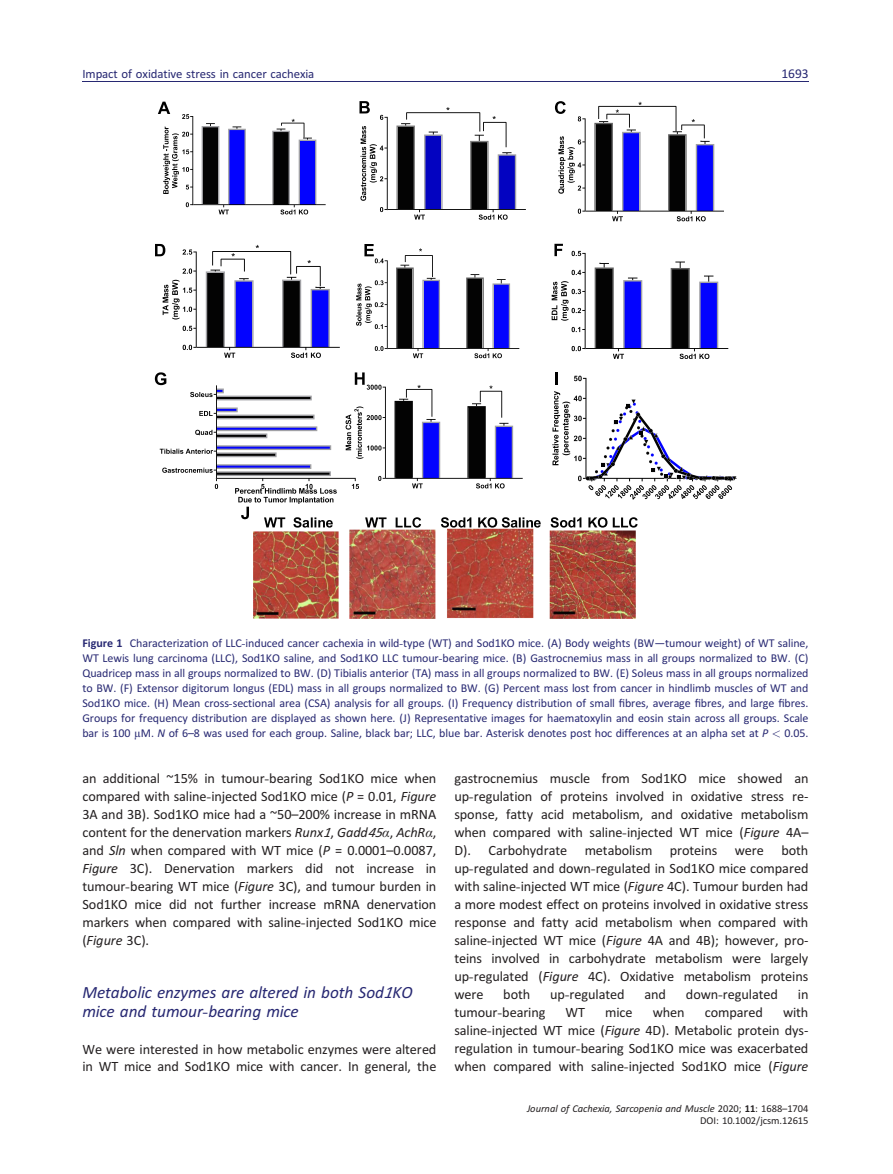
<style>
.page{position:relative;width:893px;height:1174px;background:#fff}
.page>*{position:absolute;margin:0;border:0;box-sizing:border-box;transform-origin:0 0}
.t1{font:17.25px/19.5px "Adv T Ta 749 c 674.I";color:#272872}
.t2{font:14.25px/18px "Adv TT9 d 59 b 7 b 4";color:#231f20;text-align:justify}
.t3{font:14.25px "Adv T Ta 749 c 674.I";color:#231f20}
.t4{font:13.5px "Adv TT7 b 515 deb";color:#272872}
.t5{font:12.75px "Adv TT9 d 59 b 7 b 4";color:#272872}
.t6{font:12px/15px "Adv TT9 d 59 b 7 b 4";color:#272872;text-align:justify}
.t7{font:10.5px "Adv T Ta 749 c 674.I";color:#231f20}
.t8{font:10.5px "Adv TT9 d 59 b 7 b 4";color:#231f20}
.s1{font-family:"Adv T Td 35102 ee.B"}
.s2{font-family:"Adv TT2 ffda 40 f.B"}
.s3{font-family:"Adv P4 C4 E59"}
.s4{font-family:"Adv TT7 b 515 deb"}
.s5{font-style:inherit}
.s6{font-family:"Adv TT9 d 59 b 7 b 4+fb"}
.s7{font-family:"Adv TT182 ff 89 e"}
.s8{font-family:"Adv T Ta 749 c 674.I"}
.s9{font-family:"Adv P4 C4 E51"}
.s10{font-family:"Adv TT06 f 3545 d.I";font-style:italic}
.s11{font-family:"Adv TT73 b 978 ed.I"}
.s12{font-family:"Adv TT9 d 59 b 7 b 4"}
</style>
<div class="page">
<img style="left:253px;top:529px;width:382px;height:89px">
<svg style="left:551px;top:517px;width:87px;height:10px"></svg>
<svg style="left:158px;top:102px;width:168px;height:112px"></svg>
<svg style="left:359px;top:101px;width:167px;height:119px"></svg>
<svg style="left:555px;top:101px;width:169px;height:120px"></svg>
<svg style="left:155px;top:244px;width:185px;height:114px"></svg>
<svg style="left:356px;top:244px;width:163px;height:114px"></svg>
<svg style="left:552px;top:244px;width:176px;height:115px"></svg>
<svg style="left:552px;top:372px;width:184px;height:128px"></svg>
<svg style="left:155px;top:372px;width:386px;height:155px"></svg>
<hr style="left:82px;top:81px;width:726px;height:1px;background:#272872">
<p class="t5" style="left:82px;top:69px;width:233px">Impact of oxidative stress in cancer cachexia</p>
<p class="t4" style="left:781px;top:67px;width:28px">1693</p>
<p class="t6" style="left:82px;top:636px;width:728px"><span class="s1">Figure</span> <span class="s2">1</span> Characterization of LLC<span class="s3">-</span>induced cancer cachexia in wild<span class="s3">-</span>type (WT) and Sod<span class="s4">1</span>KO mice. (A) Body weights (BW<span class="s5">—</span>tumour weight) of WT saline, WT Lewis lung carcinoma (LLC), Sod<span class="s4">1</span>KO saline, and Sod<span class="s4">1</span>KO LLC tumour<span class="s3">-</span>bearing mice. (B) Gastrocnemius mass in all groups normalized to BW. (C)<br>Quadricep mass in all groups normalized to BW. (D) Tibialis anterior (TA) mass in all groups normalized to BW. (E) Soleus mass in all groups normalized to BW. (F) Extensor digitorum longus (EDL) mass in all groups normalized to BW. (G) Percent mass lost from cancer in hindlimb muscles of WT and Sod<span class="s4">1</span>KO mice. (H) Mean cross<span class="s3">-</span>sectional area (CSA) analysis for all groups. (I) Frequency distribution of small <span class="s6">fi</span>bres, average <span class="s6">fi</span>bres, and large <span class="s6">fi</span>bres.<br>Groups for frequency distribution are displayed as shown here. (J) Representative images for haematoxylin and eosin stain across all groups. Scale bar is <span class="s4">100</span> <span class="s7">μ</span>M. <span class="s8">N</span> of <span class="s4">6</span><span class="s5">–</span><span class="s4">8</span> was used for each group. Saline, black bar; LLC, blue bar. Asterisk denotes post hoc differences at an alpha set at <span class="s8">P</span> <span class="s9">&lt;</span> <span class="s4">0</span>.<span class="s4">05</span>.</p>
<p class="t2" style="left:82px;top:770px;width:355px">an additional ~<span class="s4">15</span>% in tumour<span class="s3">-</span>bearing Sod<span class="s4">1</span>KO mice when compared with saline<span class="s3">-</span>injected Sod<span class="s4">1</span>KO mice (<span class="s8">P</span> = <span class="s4">0</span>.<span class="s4">01</span>, <span class="s8">Figure </span><span class="s4">3</span>A and <span class="s4">3</span>B). Sod<span class="s4">1</span>KO mice had a ~<span class="s4">50</span><span class="s5">–</span><span class="s4">200</span>% increase in mRNA content for the denervation markers <span class="s8">Runx</span><span class="s10">1</span>, <span class="s8">Gadd</span><span class="s10">45</span><span class="s11">α</span>, <span class="s8">AchR</span><span class="s11">α</span>, and <span class="s8">Sln</span> when compared with WT mice (<span class="s8">P</span> = <span class="s4">0</span>.<span class="s4">0001</span><span class="s5">–</span><span class="s4">0</span>.<span class="s4">0087</span>, <span class="s8">Figure</span> <span class="s4">3</span>C). Denervation markers did not increase in tumour<span class="s3">-</span>bearing WT mice (<span class="s8">Figure</span> <span class="s4">3</span>C), and tumour burden in Sod<span class="s4">1</span>KO mice did not further increase mRNA denervation markers when compared with saline<span class="s3">-</span>injected Sod<span class="s4">1</span>KO mice</p>
<p class="t3" style="left:82px;top:935px;width:68px"><span class="s12">(</span>Figure <span class="s4">3</span><span class="s12">C).</span></p>
<p class="t1" style="left:82px;top:984px;width:332px">Metabolic enzymes are altered in both Sod<span class="s10">1</span>KO mice and tumour<span class="s3">-</span>bearing mice</p>
<p class="t2" style="left:82px;top:1041px;width:355px">We were interested in how metabolic enzymes were altered in WT mice and Sod<span class="s4">1</span>KO mice with cancer. In general, the</p>
<p class="t2" style="left:454px;top:770px;width:355px">gastrocnemius muscle from Sod<span class="s4">1</span>KO mice showed an up<span class="s3">-</span>regulation of proteins involved in oxidative stress re&shy;sponse, fatty acid metabolism, and oxidative metabolism when compared with saline<span class="s3">-</span>injected WT mice (<span class="s8">Figure</span> <span class="s4">4</span>A<span class="s5">– </span>D). Carbohydrate metabolism proteins were both up<span class="s3">-</span>regulated and down<span class="s3">-</span>regulated in Sod<span class="s4">1</span>KO mice compared with saline<span class="s3">-</span>injected WT mice (<span class="s8">Figure</span> <span class="s4">4</span>C). Tumour burden had a more modest effect on proteins involved in oxidative stress response and fatty acid metabolism when compared with saline<span class="s3">-</span>injected WT mice (<span class="s8">Figure</span> <span class="s4">4</span>A and <span class="s4">4</span>B); however, pro&shy;teins involved in carbohydrate metabolism were largely up<span class="s3">-</span>regulated (<span class="s8">Figure</span> <span class="s4">4</span>C). Oxidative metabolism proteins were</p>
<p class="t2" style="left:503px;top:986px;width:28px">both</p>
<p class="t2" style="left:550px;top:986px;width:76px">up<span class="s3">-</span>regulated</p>
<p class="t2" style="left:645px;top:986px;width:23px">and</p>
<p class="t2" style="left:686px;top:986px;width:94px">down<span class="s3">-</span>regulated</p>
<p class="t2" style="left:798px;top:986px;width:12px">in</p>
<p class="t2" style="left:454px;top:1005px;width:92px">tumour<span class="s3">-</span>bearing</p>
<p class="t2" style="left:566px;top:1005px;width:21px">WT</p>
<p class="t2" style="left:605px;top:1005px;width:29px">mice</p>
<p class="t2" style="left:653px;top:1005px;width:33px">when</p>
<p class="t2" style="left:705px;top:1005px;width:59px">compared</p>
<p class="t2" style="left:454px;top:1005px;width:355px;text-indent:329px">with saline<span class="s3">-</span>injected WT mice (<span class="s8">Figure</span> <span class="s4">4</span>D). Metabolic protein dys&shy;regulation in tumour<span class="s3">-</span>bearing Sod<span class="s4">1</span>KO mice was exacerbated when compared with saline<span class="s3">-</span>injected Sod<span class="s4">1</span>KO mice (<span class="s8">Figure</span></p>
<p class="t7" style="left:527px;top:1105px;width:283px">Journal of Cachexia, Sarcopenia and Muscle <span class="s4">2020</span><span class="s12">;</span> <span class="s2">11</span><span class="s12">:</span> <span class="s4">1688</span><span class="s12">–</span><span class="s4">1704</span></p>
<p class="t8" style="left:700px;top:1117px;width:110px">DOI: <span class="s4">10</span>.<span class="s4">1002</span>/jcsm.<span class="s4">12615</span></p>
</div>
